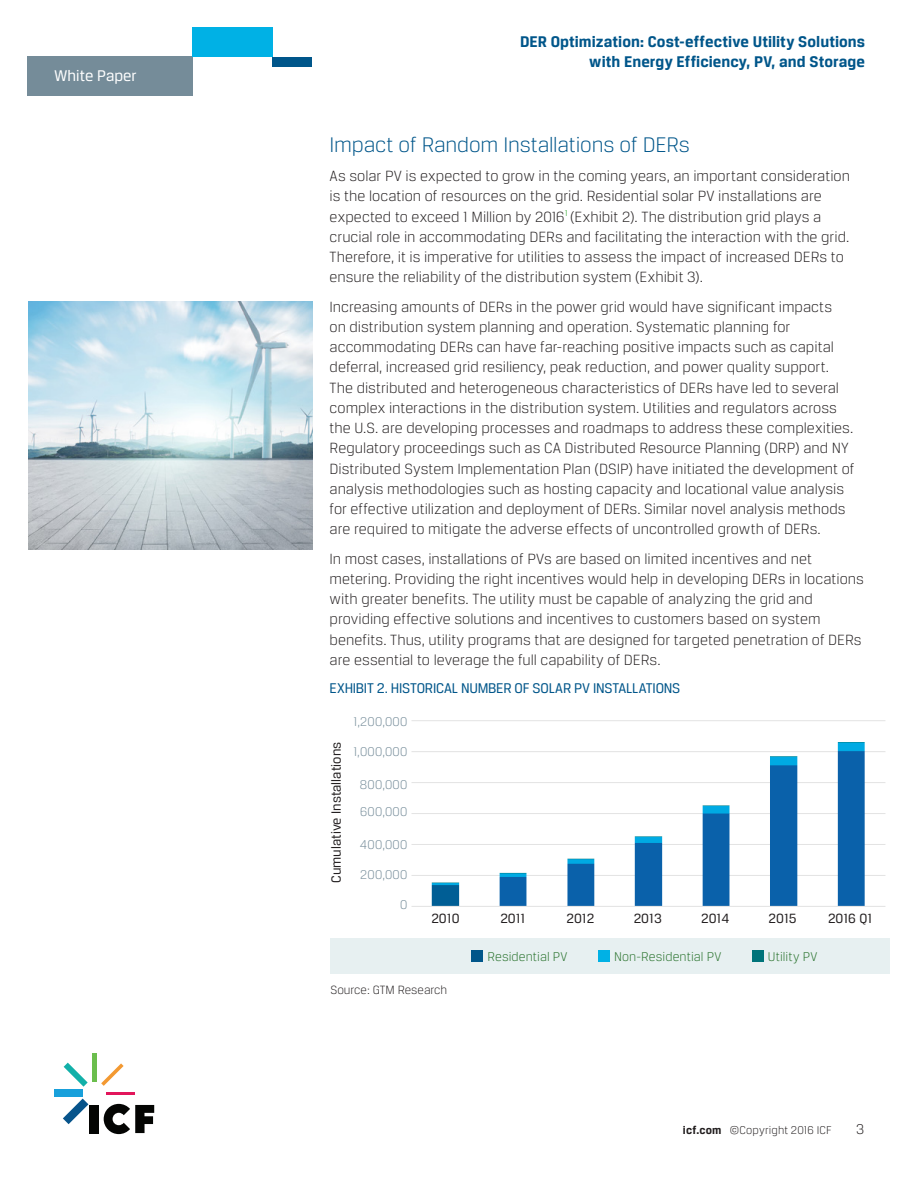
<style>
.page{position:relative;width:918px;height:1188px;background:#fff}
.page>*{position:absolute;margin:0;border:0;box-sizing:border-box;transform-origin:0 0}
.body_paragraph_heade{font:300 22.5px "Breuer Text";letter-spacing:-.005em;color:#00568a}
.secondary_page_heade{font:700 16.5px/19.5px "Breuer Text";letter-spacing:.005em;color:#00568a;text-align:right}
.t1{font:16.5px "Breuer Text";color:#fff}
.body_paragraph{font:300 15.75px/20.2px "Breuer Text";color:#231f20}
.exhibit_header{font:15px "Breuer Text";letter-spacing:-.015em;color:#00568a}
.t2{font:300 15px "Breuer Text";color:#231f20}
.graphic_number_optio{font:14.25px "Breuer Text";color:#231f20}
.graphic_number_optio-2{font:300 13.5px "Breuer Text";letter-spacing:.02em;color:#758c99}
.graphic_callout{font:300 13.5px "Breuer Text";letter-spacing:.01em;color:#257029}
.exhibit_source{font:300 12.75px "Breuer Text";color:#231f20}
.t3{font:300 12px "Breuer Text";letter-spacing:.01em;color:#231f20}
.s1{font-weight:700}
</style>
<div class="page">
<div style="left:27px;top:57px;width:165px;height:39px;background:#758c99"></div>
<div style="left:192px;top:27px;width:80px;height:30px;background:#00b1e5"></div>
<div style="left:272px;top:57px;width:39px;height:10px;background:#00568a"></div>
<img style="left:411px;top:720px;width:475px;height:187px">
<div style="left:330px;top:938px;width:560px;height:35px;background:#e7f0f1"></div>
<div style="left:471px;top:950px;width:12px;height:12px;background:#00568a"></div>
<div style="left:598px;top:950px;width:12px;height:12px;background:#00b1e5"></div>
<div style="left:752px;top:950px;width:12px;height:12px;background:#00747a"></div>
<img style="left:28px;top:302px;width:284px;height:247px">
<div style="left:89px;top:1105px;width:10px;height:28px;background:#040503"></div>
<svg style="left:63px;top:1099px;width:25px;height:25px"></svg>
<div style="left:54px;top:1090px;width:28px;height:7px;background:#18a0db"></div>
<svg style="left:64px;top:1063px;width:24px;height:24px"></svg>
<hr style="left:92px;top:1053px;width:4px;height:28px;background:#6bbe4d">
<svg style="left:101px;top:1063px;width:23px;height:23px"></svg>
<hr style="left:106px;top:1092px;width:28px;height:2px;background:#e2165b">
<svg style="left:104px;top:1104px;width:50px;height:30px"></svg>
<p class="t1" style="left:54px;top:67px;width:84px">White Paper</p>
<p class="secondary_page_heade" style="left:520px;top:32px;width:347px">DER Optimization: Cost-effective Utility Solutions with Energy Efficiency, PV, and Storage</p>
<p class="body_paragraph_heade" style="left:330px;top:132px;width:362px">Impact of Random Installations of DERs</p>
<p class="body_paragraph" style="left:330px;top:166px;width:522px">As solar PV is expected to grow in the coming years, an important consideration is the location of resources on the grid. Residential solar PV installations are expected to exceed 1 Million by 2016<sup>1</sup> (Exhibit 2). The distribution grid plays a crucial role in accommodating DERs and facilitating the interaction with the grid.<br>Therefore, it is imperative for utilities to assess the impact of increased DERs to ensure the reliability of the distribution system (Exhibit 3).</p>
<p class="body_paragraph" style="left:330px;top:296px;width:526px">Increasing amounts of DERs in the power grid would have significant impacts<br>on distribution system planning and operation. Systematic planning for accommodating DERs can have far-reaching positive impacts such as capital deferral, increased grid resiliency, peak reduction, and power quality support.<br>The distributed and heterogeneous characteristics of DERs have led to several complex interactions in the distribution system. Utilities and regulators across the U.S. are developing processes and roadmaps to address these complexities.<br>Regulatory proceedings such as CA Distributed Resource Planning (DRP) and NY Distributed System Implementation Plan (DSIP) have initiated the development of analysis methodologies such as hosting capacity and locational value analysis for effective utilization and deployment of DERs. Similar novel analysis methods are required to mitigate the adverse effects of uncontrolled growth of DERs.</p>
<p class="body_paragraph" style="left:330px;top:548px;width:536px">In most cases, installations of PVs are based on limited incentives and net metering. Providing the right incentives would help in developing DERs in locations with greater benefits. The utility must be capable of analyzing the grid and providing effective solutions and incentives to customers based on system benefits. Thus, utility programs that are designed for targeted penetration of DERs are essential to leverage the full capability of DERs.</p>
<p class="exhibit_header" style="left:330px;top:680px;width:352px">EXHIBIT 2. HISTORICAL NUMBER OF SOLAR PV INSTALLATIONS</p>
<p class="graphic_number_optio" style="left:328px;top:883px;width:143px;rotate:-90deg">Cumulative Installations</p>
<p class="graphic_number_optio-2" style="left:354px;top:714px;width:55px">1,200,000</p>
<p class="graphic_number_optio-2" style="left:353px;top:744px;width:56px">1,000,000</p>
<p class="graphic_number_optio-2" style="left:360px;top:777px;width:49px">800,000</p>
<p class="graphic_number_optio-2" style="left:360px;top:804px;width:49px">600,000</p>
<p class="graphic_number_optio-2" style="left:360px;top:837px;width:49px">400,000</p>
<p class="graphic_number_optio-2" style="left:360px;top:868px;width:49px">200,000</p>
<p class="graphic_number_optio-2" style="left:400px;top:897px;width:9px">0</p>
<p class="graphic_number_optio" style="left:431px;top:910px;width:30px">2010</p>
<p class="graphic_number_optio" style="left:500px;top:910px;width:27px">2011</p>
<p class="graphic_number_optio" style="left:566px;top:910px;width:29px">2012</p>
<p class="graphic_number_optio" style="left:634px;top:910px;width:30px">2013</p>
<p class="graphic_number_optio" style="left:701px;top:910px;width:30px">2014</p>
<p class="graphic_number_optio" style="left:769px;top:910px;width:30px">2015</p>
<p class="graphic_number_optio" style="left:828px;top:910px;width:46px">2016 Q1</p>
<p class="graphic_callout" style="left:487px;top:949px;width:82px">Residential PV</p>
<p class="graphic_callout" style="left:614px;top:949px;width:109px">Non-Residential PV</p>
<p class="graphic_callout" style="left:768px;top:949px;width:51px">Utility PV</p>
<p class="exhibit_source" style="left:330px;top:983px;width:118px">Source: GTM Research</p>
<p class="t3" style="left:683px;top:1124px;width:150px"><span class="s1">icf.com</span> ©Copyright 2016 ICF</p>
<p class="t2" style="left:856px;top:1121px;width:9px">3</p>
</div>
